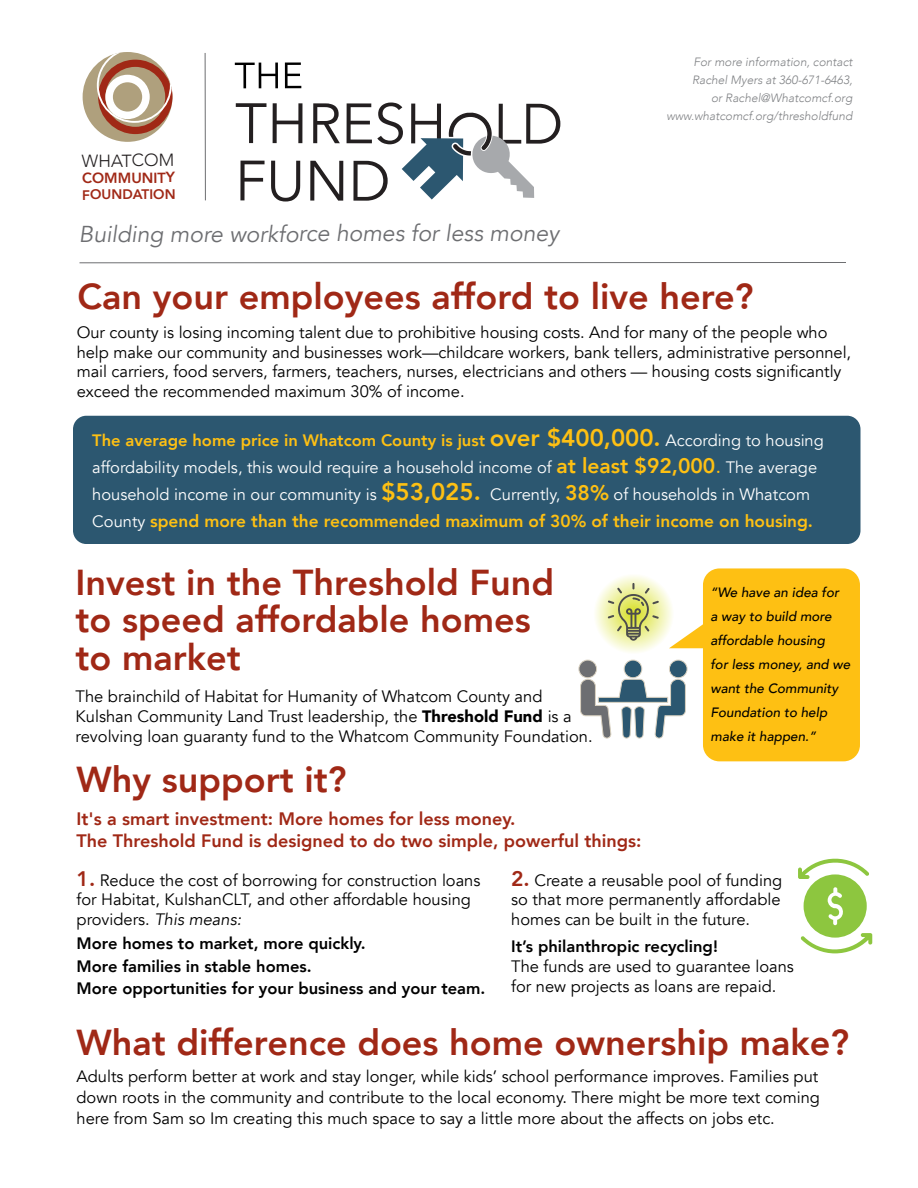
<style>
.page{position:relative;width:918px;height:1188px;background:#fff}
.page>*{position:absolute;margin:0;border:0;box-sizing:border-box;transform-origin:0 0}
.t1{font:800 36px/37.5px "Avenir";color:#a02816}
.t2{font:italic 22.95px "Avenir";color:#6d6e71}
.t3{font:800 18px/21.6px "Avenir";color:#a02816}
.t4{font:300 17.55px "Avenir";letter-spacing:-.01em;color:#231f20}
.t5{font:800 17.25px "Avenir";color:#fec013}
.t6{font:16.5px/19.8px "Avenir";color:#000}
.t7{font:16.5px/27px "Avenir";color:#fff}
.t8{font:800 16.5px/22.5px "Avenir";color:#000}
.t9{font:800 14.55px "Avenir";color:#a02816}
.t10{font:800 13.8px "Avenir";color:#a02816}
.t11{font:italic 500 13.5px/24px "Avenir";color:#000}
.t12{font:italic 300 12px/18px "Avenir";color:#808285;text-align:right}
.s1{font-weight:800;color:#fec013}
.s2{font-weight:800;font-size:24px;color:#fec013}
.s3{font-weight:800;font-size:21px;color:#fec013}
.s4{font-size:21px;color:#fec013}
.s5{font-weight:400;font-size:16.5px;color:#fff}
.s6{font-weight:900}
.s7{font-weight:800;font-size:21px;color:#a02816}
.s8{font-style:italic}
</style>
<div class="page">
<div style="left:73px;top:416px;width:788px;height:128px;background:#2c5770;border-radius:13px"></div>
<svg style="left:669px;top:624px;width:34px;height:24px"></svg>
<svg style="left:592px;top:572px;width:83px;height:83px"></svg>
<svg style="left:608px;top:583px;width:51px;height:58px;background:#cfd28a"></svg>
<div style="left:703px;top:568px;width:157px;height:193px;background:#fec013;border-radius:16px"></div>
<div style="left:579px;top:660px;width:18px;height:18px;background:#6d6e71;border-radius:50%"></div>
<div style="left:579px;top:660px;width:18px;height:18px;border:1px solid #dad2c1;border-radius:50%"></div>
<div style="left:669px;top:660px;width:18px;height:18px;background:#2c5770;border-radius:50%"></div>
<div style="left:669px;top:660px;width:18px;height:18px;border:1px solid #dad2c1;border-radius:50%"></div>
<div style="left:624px;top:660px;width:18px;height:18px;background:#2c5770;border-radius:50%"></div>
<div style="left:624px;top:660px;width:18px;height:18px;border:1px solid #dad2c1;border-radius:50%"></div>
<svg style="left:580px;top:679px;width:106px;height:60px"></svg>
<svg style="left:798px;top:858px;width:74px;height:96px"></svg>
<svg style="left:82px;top:52px;width:91px;height:90px"></svg>
<svg style="left:236px;top:103px;width:30px;height:40px"></svg>
<svg style="left:273px;top:103px;width:29px;height:40px"></svg>
<svg style="left:240px;top:161px;width:25px;height:39px"></svg>
<svg style="left:271px;top:161px;width:29px;height:41px"></svg>
<svg style="left:310px;top:103px;width:250px;height:98px"></svg>
<svg style="left:235px;top:63px;width:43px;height:25px"></svg>
<svg style="left:285px;top:63px;width:16px;height:25px"></svg>
<hr style="left:205px;top:53px;width:1px;height:147px;background:#6d6e71">
<hr style="left:80px;top:262px;width:766px;height:1px;background:#6d6e71">
<p class="t4" style="left:82px;top:150px;width:94px">WHATCOM</p>
<p class="t9" style="left:82px;top:166px;width:95px">COMMUNITY</p>
<p class="t10" style="left:82px;top:184px;width:95px">FOUNDATION</p>
<h2 class="t2" style="left:79px;top:220px;width:482px">Building more workforce homes for less money</h2>
<p class="t12" style="left:666px;top:53px;width:188px">For more information, contact<br>Rachel Myers at 360-671-6463,<br>or Rachel@Whatcomcf.org www.whatcomcf.org/thresholdfund</p>
<h1 class="t1" style="left:78px;top:278px;width:678px">Can your employees afford to live here?</h1>
<p class="t6" style="left:77px;top:322px;width:776px">Our county is losing incoming talent due to prohibitive housing costs. And for many of the people who help make our community and businesses work—childcare workers, bank tellers, administrative personnel, mail carriers, food servers, farmers, teachers, nurses, electricians and others — housing costs significantly exceed the recommended maximum 30% of income.</p>
<p class="t7" style="left:92px;top:427px;width:733px"><span class="s1">The average home price in Whatcom County is just</span> <span class="s2">over $400,000.</span> According to housing affordability models, this would require a household income of <span class="s3">at least $92,000</span><span class="s4">.</span> The average household income in our community is <span class="s2">$53,025.</span> Currently, <span class="s3">38%</span> of households in Whatcom</p>
<p class="t5" style="left:92px;top:507px;width:722px"><span class="s5">County</span> spend more than the recommended maximum of 30% of their income on housing.</p>
<h1 class="t1" style="left:76px;top:564px;width:480px">Invest in the Threshold Fund to speed affordable homes to market</h1>
<p class="t6" style="left:76px;top:687px;width:519px">The brainchild of Habitat for Humanity of Whatcom County and<br>Kulshan Community Land Trust leadership, the <span class="s6">Threshold Fund</span> is a revolving loan guaranty fund to the Whatcom Community Foundation.</p>
<h1 class="t1" style="left:77px;top:761px;width:272px">Why support it?</h1>
<p class="t3" style="left:77px;top:808px;width:566px">It's a smart investment: More homes for less money.<br>The Threshold Fund is designed to do two simple, powerful things:</p>
<p class="t11" style="left:710px;top:580px;width:141px">“We have an idea for<br>a way to build more affordable housing<br>for less money, and we want the Community<br>Foundation to help make it happen.”</p>
<p class="t6" style="left:77px;top:870px;width:405px"><span class="s7">1.</span> Reduce the cost of borrowing for construction loans for Habitat, KulshanCLT, and other affordable housing providers. <span class="s8">This means:</span></p>
<p class="t8" style="left:77px;top:932px;width:410px">More homes to market, more quickly.<br>More families in stable homes.<br>More opportunities for your business and your team.</p>
<p class="t6" style="left:511px;top:870px;width:273px;text-align:justify"><span class="s7">2.</span> Create a reusable pool of funding so that more permanently affordable homes can be built in the future.</p>
<p class="t8" style="left:511px;top:935px;width:208px">It’s philanthropic recycling!</p>
<p class="t6" style="left:511px;top:957px;width:284px">The funds are used to guarantee loans for new projects as loans are repaid.</p>
<h1 class="t1" style="left:77px;top:1023px;width:774px">What difference does home ownership make?</h1>
<p class="t6" style="left:77px;top:1066px;width:745px;line-height:21px;text-align:justify">Adults perform better at work and stay longer, while kids’ school performance improves. Families put down roots in the community and contribute to the local economy. There might be more text coming here from Sam so Im creating this much space to say a little more about the affects on jobs etc.</p>
</div>
